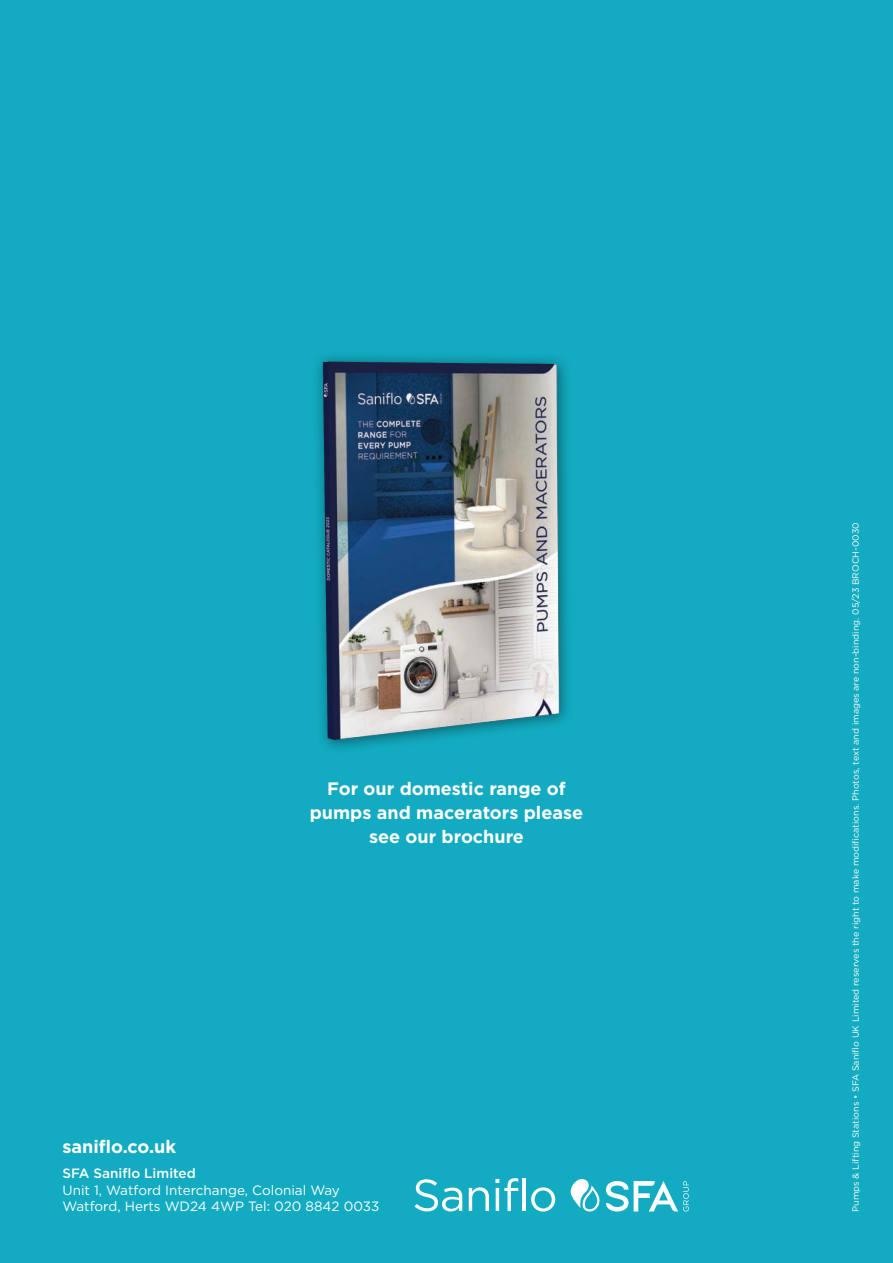
<style>
.page{position:relative;width:893px;height:1263px;background:#12abc1}
.page>*{position:absolute;margin:0;border:0;box-sizing:border-box;transform-origin:0 0}
.t1{font:700 18px/24px "Gotham";color:#fff;text-align:center}
.t2{font:13.5px/16.5px "Gotham";color:#fff}
.t3{font:500 13.5px "Gotham";color:#fff}
.t4{font:9px "Gotham";color:#fff}
</style>
<div class="page">
<svg style="left:415px;top:1179px;width:47px;height:32px"></svg>
<svg style="left:469px;top:1187px;width:20px;height:24px"></svg>
<svg style="left:495px;top:1178px;width:23px;height:33px"></svg>
<hr style="left:522px;top:1178px;width:3px;height:33px;background:#fff">
<svg style="left:531px;top:1187px;width:24px;height:24px"></svg>
<svg style="left:634px;top:1181px;width:55px;height:30px"></svg>
<svg style="left:606px;top:1181px;width:22px;height:30px"></svg>
<svg style="left:571px;top:1179px;width:29px;height:32px"></svg>
<img style="left:317px;top:356px;width:251px;height:393px">
<h1 class="t1" style="left:310px;top:776px;width:275px">For our domestic range of pumps and macerators please see our brochure</h1>
<h1 class="t1" style="left:63px;top:1135px;width:115px">saniflo.co.uk</h1>
<h2 class="t3" style="left:63px;top:1165px;width:135px">SFA Saniflo Limited</h2>
<h2 class="t2" style="left:63px;top:1182px;width:318px">Unit 1, Watford Interchange, Colonial Way<br>Watford, Herts WD24 4WP Tel: 020 8842 0033</h2>
<p class="t4" style="left:850px;top:1212px;width:691px;rotate:-90deg">Pumps &amp; Lifting Stations • SFA Saniflo UK Limited reserves the right to make modifications. Photos, text and images are non-binding. 05/23 BROCH-0030</p>
</div>
